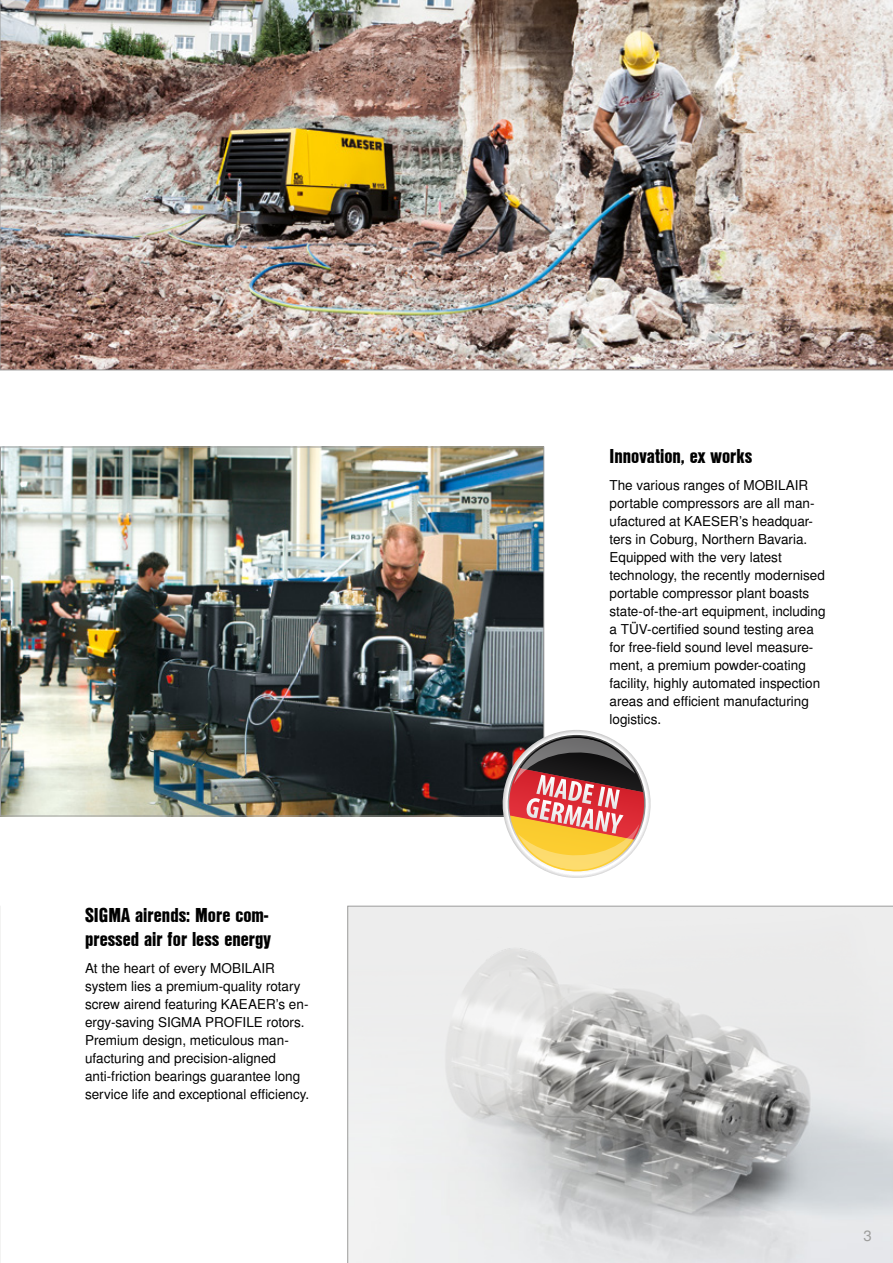
<style>
.page{position:relative;width:893px;height:1263px;background:#fff}
.page>*{position:absolute;margin:0;border:0;box-sizing:border-box;transform-origin:0 0}
.t1{font:19.5px/24px "Nimbus San L Bla Con";color:#000}
.t2{font:15px "Nimbus San L";color:#9d9d9c}
.t3{font:13.5px/18px "Nimbus San L";color:#000}
</style>
<div class="page">
<svg style="left:0;top:906px;width:1px;height:357px"></svg>
<img style="left:2px;top:449px;width:540px;height:365px">
<img style="left:0;top:0;width:893px;height:370px">
<svg style="left:347px;top:906px;width:546px;height:357px;background:#d6d6d6"></svg>
<svg style="left:496px;top:730px;width:155px;height:148px"></svg>
<h1 class="t1" style="left:85px;top:903px;width:188px">SIGMA airends: More com&shy;pressed air for less energy</h1>
<p class="t3" style="left:85px;top:960px;width:226px">At the heart of every MOBILAIR system lies a premium-quality rotary screw airend featuring KAEAER’s en&shy;ergy-saving SIGMA PROFILE rotors.<br>Premium design, meticulous man&shy;ufacturing and precision-aligned anti-friction bearings guarantee long service life and exceptional efficiency.</p>
<h1 class="t1" style="left:609px;top:444px;width:144px">Innovation, ex works</h1>
<p class="t3" style="left:609px;top:477px;width:218px">The various ranges of MOBILAIR portable compressors are all man&shy;ufactured at KAESER’s headquar&shy;ters in Coburg, Northern Bavaria.<br>Equipped with the very latest technology, the recently modernised portable compressor plant boasts state-of-the-art equipment, including a TÜV-certified sound testing area for free-field sound level measure&shy;ment, a premium powder-coating facility, highly automated inspection areas and efficient manufacturing logistics.</p>
<p class="t2" style="left:863px;top:1226px;width:10px">3</p>
</div>
